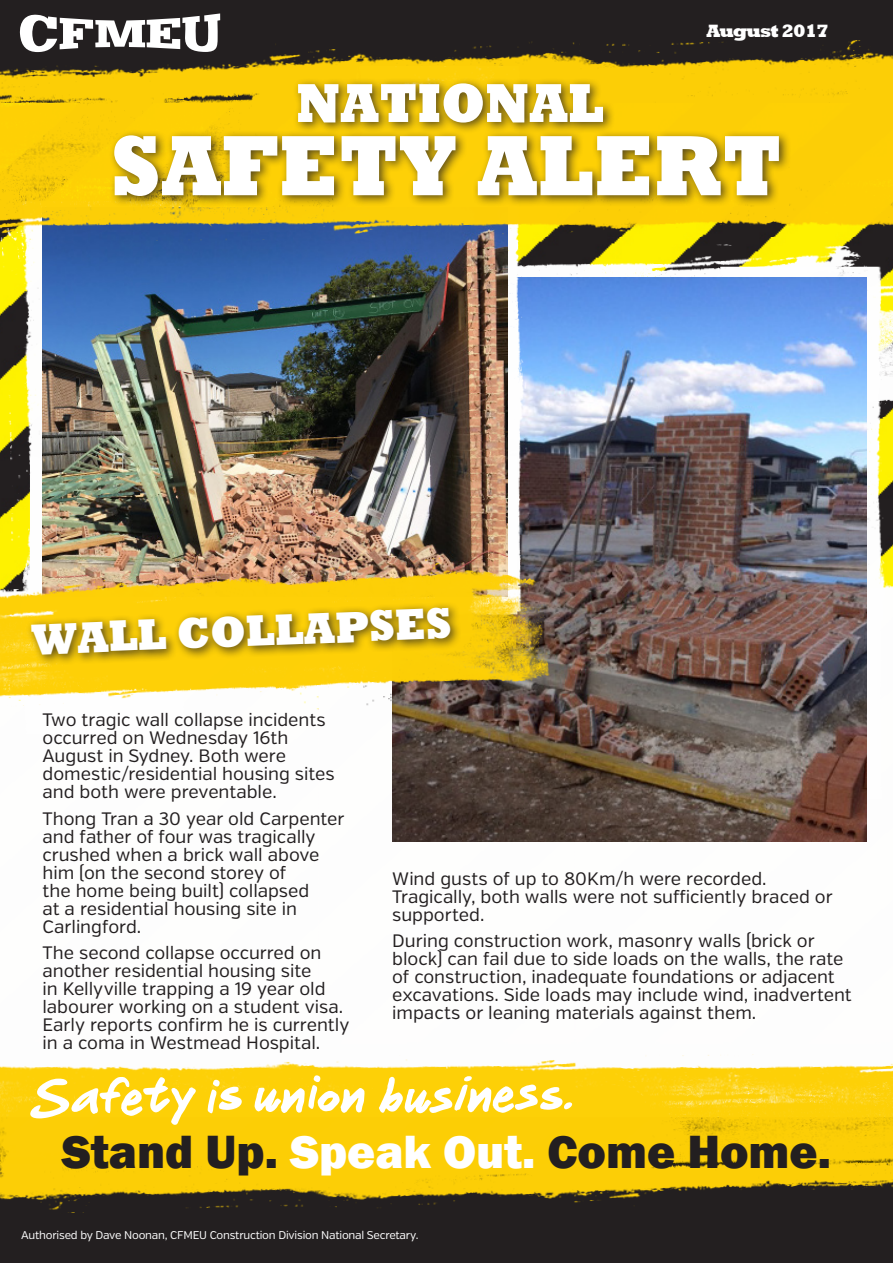
<style>
.page{position:relative;width:893px;height:1263px;background:#fff}
.page>*{position:absolute;margin:0;border:0;box-sizing:border-box;transform-origin:0 0}
.Body_final{font:800 87px "Rockwell";color:#fff;scale:.92 1}
.Body_final-2{font:800 55.65px "Rockwell";color:#fff;scale:.92 1}
.t1{font:800 48px "Franklin Gothic";color:#231f20}
.Body_final-3{font:800 45px "Rockwell";color:#fff;scale:.92 1}
.t2{font:800 18.3px "Rockwell";letter-spacing:-.05em;color:#fff}
.copy{font:18px/18px "Verb";letter-spacing:-.005em;color:#231f20}
.Bod{font:11.25px "Verb";letter-spacing:-.02em;color:#fff}
.s1{color:#fff}
</style>
<div class="page">
<div style="left:0;top:1165px;width:893px;height:98px;background:#231f20"></div>
<div style="left:0;top:0;width:893px;height:103px;background:#231f20"></div>
<img style="left:0;top:1054px;width:893px;height:159px">
<img style="left:866px;top:440px;width:27px;height:359px">
<img style="left:535px;top:249px;width:358px;height:191px">
<img style="left:392px;top:277px;width:474px;height:565px">
<img style="left:507px;top:249px;width:28px;height:301px">
<img style="left:0;top:249px;width:43px;height:301px">
<img style="left:43px;top:249px;width:464px;height:301px">
<img style="left:0;top:40px;width:893px;height:209px">
<div style="left:9px;top:9px;width:214px;height:47px;background:#231f20"></div>
<svg style="left:19px;top:13px;width:201px;height:39px"></svg>
<div style="left:108px;top:78px;width:683px;height:129px;background:#231f20;opacity:.75"></div>
<svg style="left:30px;top:1077px;width:166px;height:48px"></svg>
<svg style="left:208px;top:1079px;width:34px;height:34px"></svg>
<svg style="left:254px;top:1075px;width:111px;height:39px"></svg>
<svg style="left:379px;top:1076px;width:193px;height:38px"></svg>
<img style="left:0;top:550px;width:562px;height:160px">
<div style="left:26px;top:601px;width:436px;height:65px;background:#231f20;opacity:.75"></div>
<p class="t2" style="left:706px;top:20px;width:124px">August 2017</p>
<p class="Body_final-2" style="left:296px;top:71px;width:336px">NATIONAL</p>
<p class="Body_final" style="left:111px;top:116px;width:731px">SAFETY ALERT</p>
<p class="Body_final-3" style="left:31px;top:612px;width:459px;rotate:-2deg">WALL COLLAPSES</p>
<p class="copy" style="left:43px;top:711px;width:294px">Two tragic wall collapse incidents occurred on Wednesday 16th<br>August in Sydney. Both were domestic/residential housing sites and both were preventable.</p>
<p class="copy" style="left:43px;top:809px;width:303px">Thong Tran a 30 year old Carpenter and father of four was tragically crushed when a brick wall above him (on the second storey of<br>the home being built) collapsed<br>at a residential housing site in<br>Carlingford.</p>
<p class="copy" style="left:43px;top:944px;width:308px">The second collapse occurred on another residential housing site<br>in Kellyville trapping a 19 year old labourer working on a student visa.<br>Early reports confirm he is currently in a coma in Westmead Hospital.</p>
<p class="copy" style="left:392px;top:870px;width:442px">Wind gusts of up to 80Km/h were recorded.<br>Tragically, both walls were not sufficiently braced or supported.</p>
<p class="copy" style="left:392px;top:932px;width:461px">During construction work, masonry walls (brick or block) can fail due to side loads on the walls, the rate of construction, inadequate foundations or adjacent excavations. Side loads may include wind, inadvertent impacts or leaning materials against them.</p>
<p class="t1" style="left:62px;top:1121px;width:770px">Stand Up. <span class="s1">Speak Out.</span> Come Home.</p>
<p class="Bod" style="left:21px;top:1228px;width:399px">Authorised by Dave Noonan, CFMEU Construction Division National Secretary.</p>
</div>
